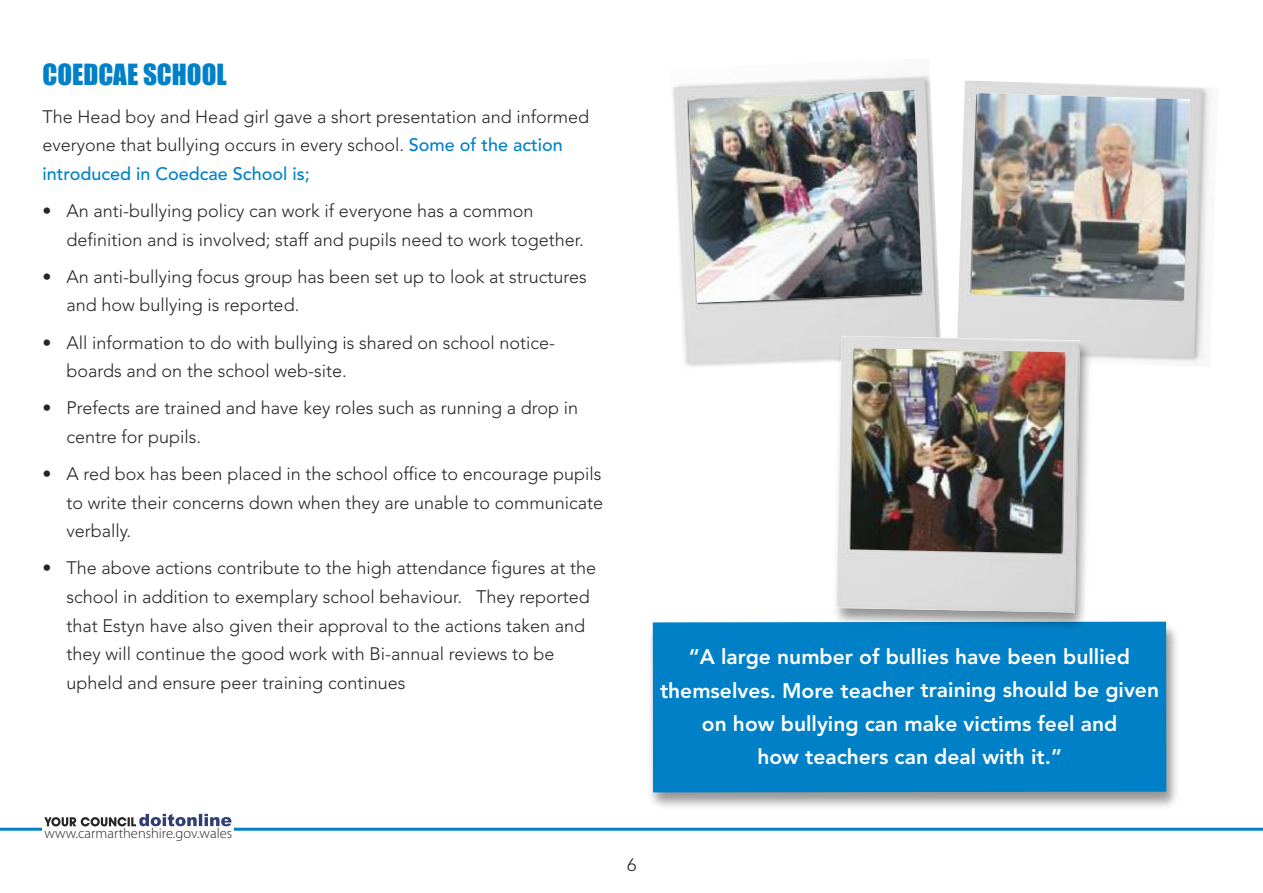
<style>
.page{position:relative;width:1263px;height:893px;background:#fff}
.page>*{position:absolute;margin:0;border:0;box-sizing:border-box;transform-origin:0 0}
.t1{font:27px "Impact";color:#0081c7}
.t2{font:800 21px/33.5px "Avenir";color:#fff;text-align:center}
.t3{font:300 18px/28.7px "Avenir";color:#272526}
.t4{font:300 14.55px "Myriad Pro";color:#272526}
.s1{font-weight:500;color:#0081c7}
</style>
<div class="page">
<hr style="left:0;top:828px;width:1263px;height:3px;background:#0081c7">
<div style="left:43px;top:812px;width:191px;height:34px;background:#fff"></div>
<svg style="left:44px;top:814px;width:187px;height:12px"></svg>
<img style="left:672px;top:75px;width:269px;height:292px">
<img style="left:688px;top:90px;width:234px;height:213px">
<img style="left:650px;top:621px;width:527px;height:186px">
<div style="left:653px;top:622px;width:513px;height:170px;background:#0081c7"></div>
<img style="left:957px;top:80px;width:255px;height:283px">
<img style="left:971px;top:93px;width:219px;height:207px">
<img style="left:830px;top:329px;width:269px;height:303px">
<img style="left:837px;top:336px;width:243px;height:276px">
<img style="left:850px;top:348px;width:215px;height:205px">
<h1 class="t1" style="left:43px;top:60px;width:186px">COEDCAE SCHOOL</h1>
<p class="t3" style="left:43px;top:102px;width:548px">The Head boy and Head girl gave a short presentation and informed everyone that bullying occurs in every school. <span class="s1">Some of the action introduced in Coedcae School is;</span></p>
<p class="t3" style="left:67px;top:197px;width:519px;text-indent:-24px">• An anti-bullying policy can work if everyone has a common definition and is involved; staff and pupils need to work together.</p>
<p class="t3" style="left:67px;top:262px;width:522px;text-indent:-24px">• An anti-bullying focus group has been set up to look at structures and how bullying is reported.</p>
<p class="t3" style="left:67px;top:328px;width:490px;text-indent:-24px">• All information to do with bullying is shared on school notice&shy;boards and on the school web-site.</p>
<p class="t3" style="left:67px;top:394px;width:513px;text-indent:-24px">• Prefects are trained and have key roles such as running a drop in centre for pupils.</p>
<p class="t3" style="left:67px;top:460px;width:538px;text-align:justify;text-indent:-24px">• A red box has been placed in the school office to encourage pupils to write their concerns down when they are unable to communicate verbally.</p>
<p class="t3" style="left:67px;top:554px;width:531px;text-indent:-24px">• The above actions contribute to the high attendance figures at the school in addition to exemplary school behaviour. They reported that Estyn have also given their approval to the actions taken and they will continue the good work with Bi-annual reviews to be upheld and ensure peer training continues</p>
<p class="t2" style="left:660px;top:640px;width:501px">“A large number of bullies have been bullied themselves. More teacher training should be given on how bullying can make victims feel and<br>how teachers can deal with it.”</p>
<p class="t4" style="left:44px;top:828px;width:189px">www.carmarthenshire.gov.wales</p>
<p class="t3" style="left:627px;top:850px;width:11px">6</p>
</div>
